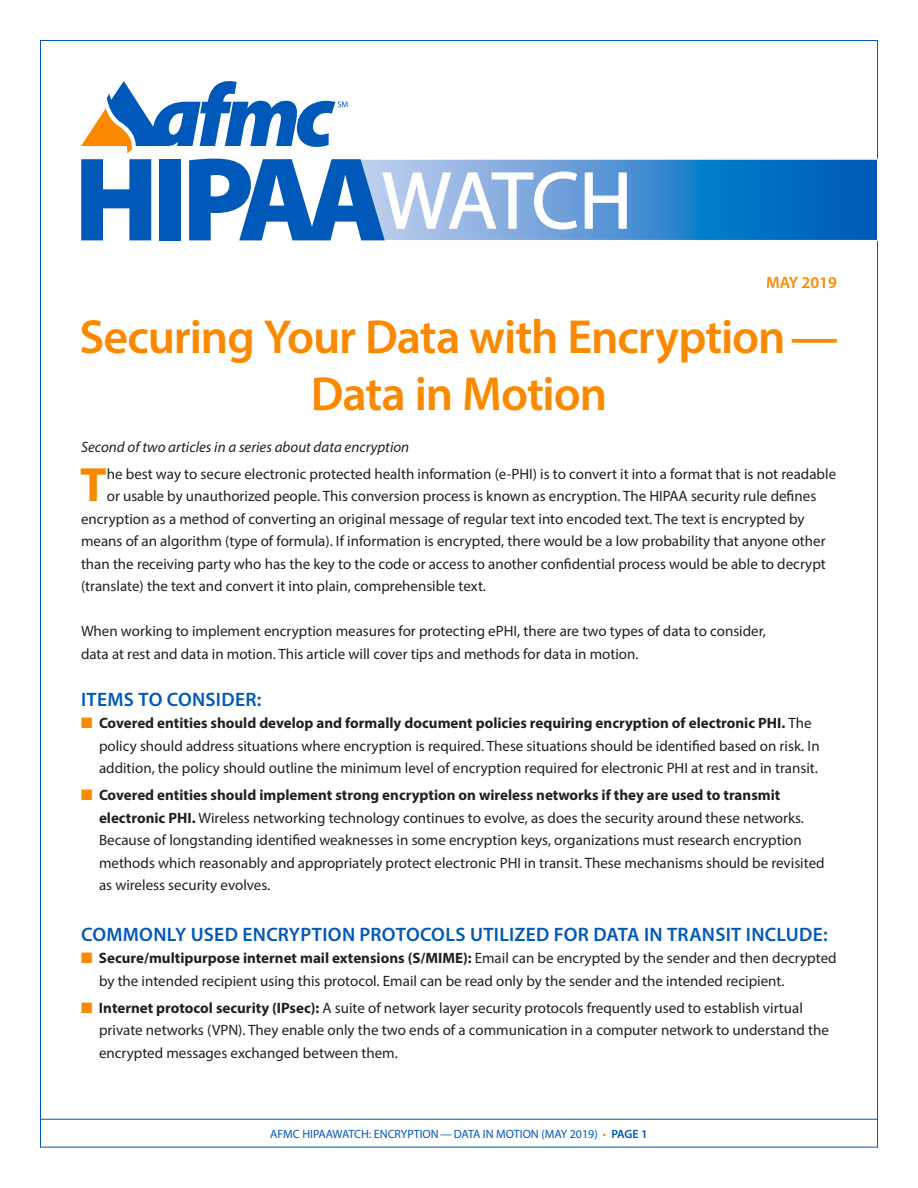
<style>
.page{position:relative;width:918px;height:1188px;background:#fff}
.page>*{position:absolute;margin:0;border:0;box-sizing:border-box;transform-origin:0 0}
.Drop_cap{font:700 48.45px "Myriad Pro";color:#fa8900}
.t1{font:600 48px "Myriad Pro";letter-spacing:-.025em;color:#fa8900}
.subhead{font:600 19.5px "Myriad Pro";letter-spacing:.015em;color:#0058b8}
.t2{font:600 16.5px "Myriad Pro";color:#fa8900}
.bullets__first_level{font:15px/22.5px "Myriad Pro";color:#231f20}
.Drop_cap-2{font:15px "Myriad Pro";color:#231f20}
.HIPAA_Watch_body_tex{font:italic 15px "Myriad Pro";color:#231f20}
.t3{font:12px "Myriad Pro";color:#0058b8}
.s1{color:#fa8900}
.s2{font-weight:700}
.s3{font-weight:600}
</style>
<div class="page">
<svg style="left:81px;top:81px;width:267px;height:72px"></svg>
<svg style="left:81px;top:159px;width:70px;height:81px"></svg>
<div style="left:159px;top:159px;width:22px;height:81px;background:#0058b8"></div>
<svg style="left:189px;top:159px;width:688px;height:81px"></svg>
<hr style="left:40px;top:1119px;width:838px;height:1px;background:#0058b8">
<p class="t2" style="left:766px;top:272px;width:72px">MAY 2019</p>
<p class="t1" style="left:79px;top:306px;width:761px">Securing Your Data with Encryption—</p>
<p class="t1" style="left:311px;top:364px;width:298px">Data in Motion</p>
<p class="HIPAA_Watch_body_tex" style="left:81px;top:438px;width:330px">Second of two articles in a series about data encryption</p>
<p class="Drop_cap" style="left:80px;top:453px;width:28px">T</p>
<p class="Drop_cap-2" style="left:107px;top:465px;width:731px">he best way to secure electronic protected health information (e-PHI) is to convert it into a format that is not readable</p>
<p class="Drop_cap-2" style="left:107px;top:487px;width:711px">or usable by unauthorized people. This conversion process is known as encryption. The HIPAA security rule defines</p>
<p class="Drop_cap-2" style="left:81px;top:510px;width:725px">encryption as a method of converting an original message of regular text into encoded text. The text is encrypted by</p>
<p class="Drop_cap-2" style="left:81px;top:532px;width:746px">means of an algorithm (type of formula). If information is encrypted, there would be a low probability that anyone other</p>
<p class="Drop_cap-2" style="left:81px;top:555px;width:746px">than the receiving party who has the key to the code or access to another confidential process would be able to decrypt</p>
<p class="Drop_cap-2" style="left:81px;top:577px;width:407px">(translate) the text and convert it into plain, comprehensible text.</p>
<p class="bullets__first_level" style="left:81px;top:620px;width:687px">When working to implement encryption measures for protecting ePHI, there are two types of data to consider, data at rest and data in motion. This article will cover tips and methods for data in motion.</p>
<p class="subhead" style="left:81px;top:687px;width:182px">ITEMS TO CONSIDER:</p>
<p class="bullets__first_level" style="left:99px;top:712px;width:722px;text-indent:-18px"><span class="s1">■</span> <span class="s2">Covered entities should develop and formally document policies requiring encryption of electronic PHI.</span> The policy should address situations where encryption is required. These situations should be identified based on risk. In addition, the policy should outline the minimum level of encryption required for electronic PHI at rest and in transit.</p>
<p class="bullets__first_level" style="left:99px;top:784px;width:727px;text-indent:-18px"><span class="s1">■</span> <span class="s2">Covered entities should implement strong encryption on wireless networks if they are used to transmit electronic PHI.</span> Wireless networking technology continues to evolve, as does the security around these networks.<br>Because of longstanding identified weaknesses in some encryption keys, organizations must research encryption methods which reasonably and appropriately protect electronic PHI in transit. These mechanisms should be revisited as wireless security evolves.</p>
<p class="subhead" style="left:81px;top:922px;width:748px">COMMONLY USED ENCRYPTION PROTOCOLS UTILIZED FOR DATA IN TRANSIT INCLUDE:</p>
<p class="bullets__first_level" style="left:99px;top:946px;width:739px;text-indent:-18px"><span class="s1">■</span> <span class="s2">Secure/multipurpose internet mail extensions (S/MIME):</span> Email can be encrypted by the sender and then decrypted by the intended recipient using this protocol. Email can be read only by the sender and the intended recipient.</p>
<p class="bullets__first_level" style="left:99px;top:996px;width:731px;text-indent:-18px"><span class="s1">■</span> <span class="s2">Internet protocol security (IPsec):</span> A suite of network layer security protocols frequently used to establish virtual private networks (VPN). They enable only the two ends of a communication in a computer network to understand the encrypted messages exchanged between them.</p>
<p class="t3" style="left:270px;top:1126px;width:379px">AFMC HIPAAWATCH: ENCRYPTION—DATA IN MOTION (MAY 2019) <span class="s1">•</span> <span class="s3">PAGE 1</span></p>
</div>
